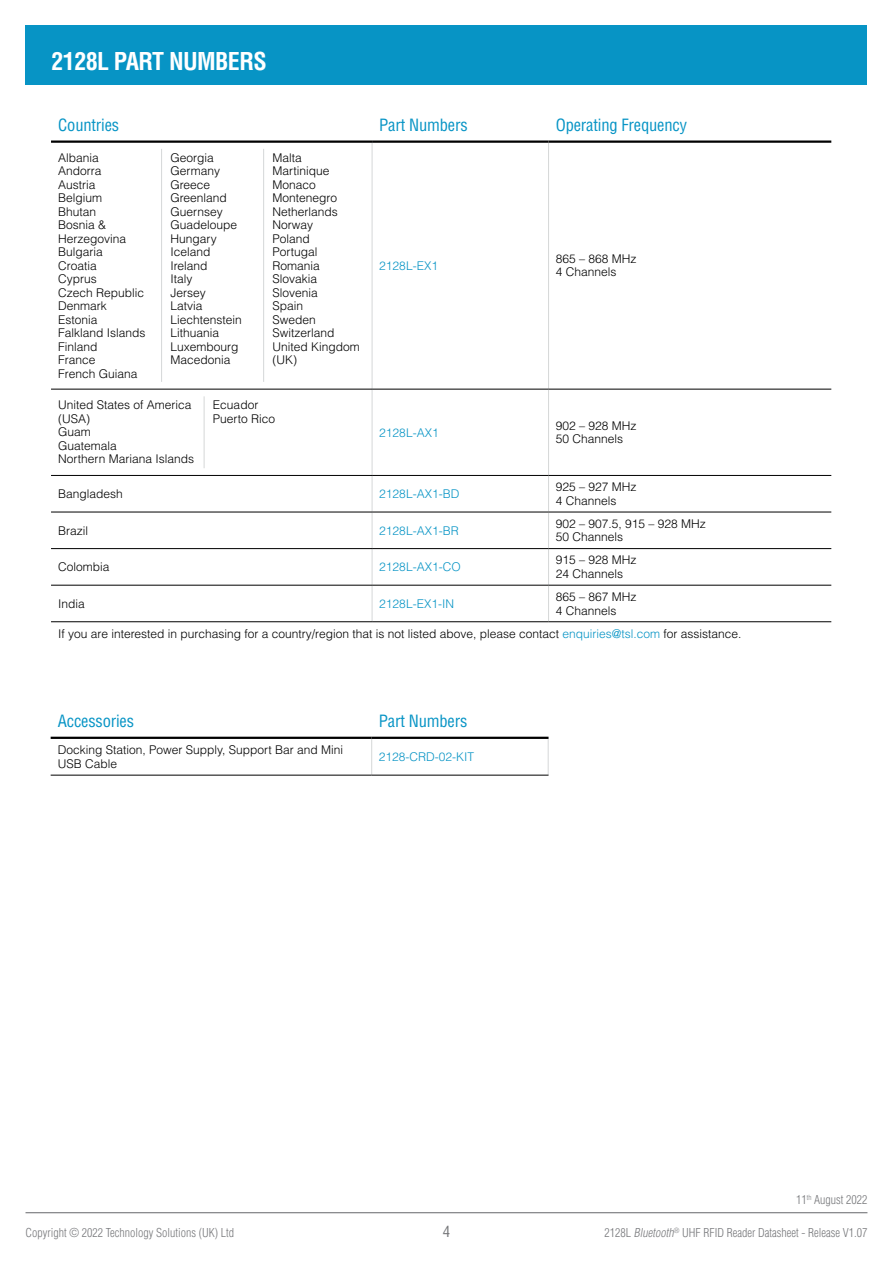
<style>
.page{position:relative;width:893px;height:1263px;background:#fff}
.page>*{position:absolute;margin:0;border:0;box-sizing:border-box;transform-origin:0 0}
.t1{font:700 condensed 24px "Helvetica LT Std";letter-spacing:-.025em;color:#fff}
.t2{font:condensed 16.5px "Helvetica LT Std";letter-spacing:-.01em;color:#0794c5}
.t3{font:condensed 15px "Helvetica LT Std";color:#77787b}
.t4{font:300 12px/13.5px "Helvetica LT Std";color:#000}
.t5{font:300 condensed 12px "Helvetica LT Std";color:#77787b}
.t6{font:300 12px "Helvetica LT Std";color:#0794c5}
.s1{color:#0794c5}
.s2{font-style:italic}
</style>
<div class="page">
<hr style="left:26px;top:1212px;width:841px;height:1px;background:#77787b">
<hr style="left:372px;top:143px;width:1px;height:246px;background:#d5d7d8">
<hr style="left:548px;top:143px;width:1px;height:246px;background:#d5d7d8">
<hr style="left:372px;top:389px;width:1px;height:86px;background:#d5d7d8">
<hr style="left:548px;top:389px;width:1px;height:86px;background:#d5d7d8">
<hr style="left:372px;top:476px;width:1px;height:36px;background:#d5d7d8">
<hr style="left:548px;top:476px;width:1px;height:36px;background:#d5d7d8">
<hr style="left:372px;top:512px;width:1px;height:36px;background:#d5d7d8">
<hr style="left:548px;top:512px;width:1px;height:36px;background:#d5d7d8">
<hr style="left:372px;top:549px;width:1px;height:36px;background:#d5d7d8">
<hr style="left:548px;top:549px;width:1px;height:36px;background:#d5d7d8">
<hr style="left:372px;top:585px;width:1px;height:36px;background:#d5d7d8">
<hr style="left:548px;top:585px;width:1px;height:36px;background:#d5d7d8">
<hr style="left:51px;top:475px;width:321px;height:1px;background:#000">
<hr style="left:372px;top:475px;width:177px;height:1px;background:#000">
<hr style="left:549px;top:475px;width:282px;height:1px;background:#000">
<hr style="left:51px;top:512px;width:321px;height:1px;background:#000">
<hr style="left:372px;top:512px;width:177px;height:1px;background:#000">
<hr style="left:549px;top:512px;width:282px;height:1px;background:#000">
<hr style="left:51px;top:548px;width:321px;height:1px;background:#000">
<hr style="left:372px;top:548px;width:177px;height:1px;background:#000">
<hr style="left:549px;top:548px;width:282px;height:1px;background:#000">
<hr style="left:51px;top:585px;width:321px;height:1px;background:#000">
<hr style="left:372px;top:585px;width:177px;height:1px;background:#000">
<hr style="left:549px;top:585px;width:282px;height:1px;background:#000">
<hr style="left:51px;top:621px;width:321px;height:1px;background:#000">
<hr style="left:372px;top:621px;width:177px;height:1px;background:#000">
<hr style="left:549px;top:621px;width:282px;height:1px;background:#000">
<hr style="left:51px;top:389px;width:321px;height:1px;background:#000">
<hr style="left:372px;top:389px;width:177px;height:1px;background:#000">
<hr style="left:549px;top:389px;width:282px;height:1px;background:#000">
<hr style="left:51px;top:140px;width:321px;height:3px;background:#000">
<hr style="left:372px;top:140px;width:177px;height:3px;background:#000">
<hr style="left:549px;top:140px;width:282px;height:3px;background:#000">
<hr style="left:161px;top:149px;width:1px;height:233px;background:#d5d7d8">
<hr style="left:263px;top:149px;width:1px;height:233px;background:#d5d7d8">
<hr style="left:204px;top:396px;width:1px;height:72px;background:#d5d7d8">
<div style="left:26px;top:26px;width:841px;height:59px;background:#0794c5"></div>
<hr style="left:371px;top:739px;width:1px;height:36px;background:#d5d7d8">
<hr style="left:548px;top:739px;width:1px;height:36px;background:#d5d7d8">
<hr style="left:51px;top:775px;width:321px;height:1px;background:#000">
<hr style="left:372px;top:775px;width:177px;height:1px;background:#000">
<hr style="left:51px;top:737px;width:321px;height:2px;background:#000">
<hr style="left:372px;top:737px;width:177px;height:2px;background:#000">
<h1 class="t1" style="left:52px;top:47px;width:217px">2128L PART NUMBERS</h1>
<h2 class="t2" style="left:58px;top:114px;width:63px">Countries</h2>
<h2 class="t2" style="left:379px;top:114px;width:90px">Part Numbers</h2>
<h2 class="t2" style="left:556px;top:114px;width:133px">Operating Frequency</h2>
<p class="t4" style="left:58px;top:151px;width:89px">Albania<br>Andorra<br>Austria<br>Belgium<br>Bhutan<br>Bosnia &amp;<br>Herzegovina<br>Bulgaria<br>Croatia<br>Cyprus<br>Czech Republic<br>Denmark<br>Estonia<br>Falkland Islands<br>Finland<br>France<br>French Guiana</p>
<p class="t4" style="left:170px;top:151px;width:73px">Georgia<br>Germany<br>Greece<br>Greenland<br>Guernsey<br>Guadeloupe<br>Hungary<br>Iceland<br>Ireland<br>Italy<br>Jersey<br>Latvia<br>Liechtenstein<br>Lithuania<br>Luxembourg<br>Macedonia</p>
<p class="t4" style="left:273px;top:151px;width:89px">Malta<br>Martinique<br>Monaco<br>Montenegro<br>Netherlands<br>Norway<br>Poland<br>Portugal<br>Romania<br>Slovakia<br>Slovenia<br>Spain<br>Sweden<br>Switzerland<br>United Kingdom (UK)</p>
<p class="t6" style="left:379px;top:258px;width:60px">2128L-EX1</p>
<p class="t4" style="left:556px;top:252px;width:82px">865 – 868 MHz<br>4 Channels</p>
<p class="t4" style="left:58px;top:398px;width:137px">United States of America (USA)<br>Guam<br>Guatemala<br>Northern Mariana Islands</p>
<p class="t4" style="left:213px;top:398px;width:64px">Ecuador<br>Puerto Rico</p>
<p class="t6" style="left:379px;top:425px;width:61px">2128L-AX1</p>
<p class="t4" style="left:556px;top:419px;width:82px">902 – 928 MHz<br>50 Channels</p>
<p class="t4" style="left:58px;top:487px;width:66px">Bangladesh</p>
<p class="t6" style="left:379px;top:486px;width:82px">2128L-AX1-BD</p>
<p class="t4" style="left:556px;top:480px;width:82px">925 – 927 MHz<br>4 Channels</p>
<p class="t4" style="left:58px;top:523px;width:31px">Brazil</p>
<p class="t6" style="left:379px;top:523px;width:81px">2128L-AX1-BR</p>
<p class="t4" style="left:556px;top:517px;width:152px">902 – 907.5, 915 – 928 MHz<br>50 Channels</p>
<p class="t4" style="left:58px;top:560px;width:53px">Colombia</p>
<p class="t6" style="left:379px;top:559px;width:83px">2128L-AX1-CO</p>
<p class="t4" style="left:556px;top:553px;width:82px">915 – 928 MHz<br>24 Channels</p>
<p class="t4" style="left:58px;top:597px;width:28px">India</p>
<p class="t6" style="left:379px;top:596px;width:76px">2128L-EX1-IN</p>
<p class="t4" style="left:556px;top:590px;width:82px">865 – 867 MHz<br>4 Channels</p>
<p class="t4" style="left:58px;top:626px;width:685px">If you are interested in purchasing for a country/region that is not listed above, please contact <span class="s1">enquiries@tsl.com</span> for assistance.</p>
<h2 class="t2" style="left:58px;top:710px;width:78px">Accessories</h2>
<h2 class="t2" style="left:379px;top:710px;width:90px">Part Numbers</h2>
<p class="t4" style="left:58px;top:743px;width:287px">Docking Station, Power Supply, Support Bar and Mini<br>USB Cable</p>
<p class="t6" style="left:379px;top:749px;width:97px">2128-CRD-02-KIT</p>
<p class="t5" style="left:26px;top:1225px;width:210px">Copyright © 2022 Technology Solutions (UK) Ltd</p>
<p class="t3" style="left:443px;top:1222px;width:9px">4</p>
<p class="t5" style="left:796px;top:1192px;width:73px">11<sup>th</sup> August 2022</p>
<p class="t5" style="left:605px;top:1225px;width:264px">2 1 2 8 L <span class="s2">Bluetooth</span><sup>®</sup> UHF RFID Reader Datasheet - Release V1.07</p>
</div>
